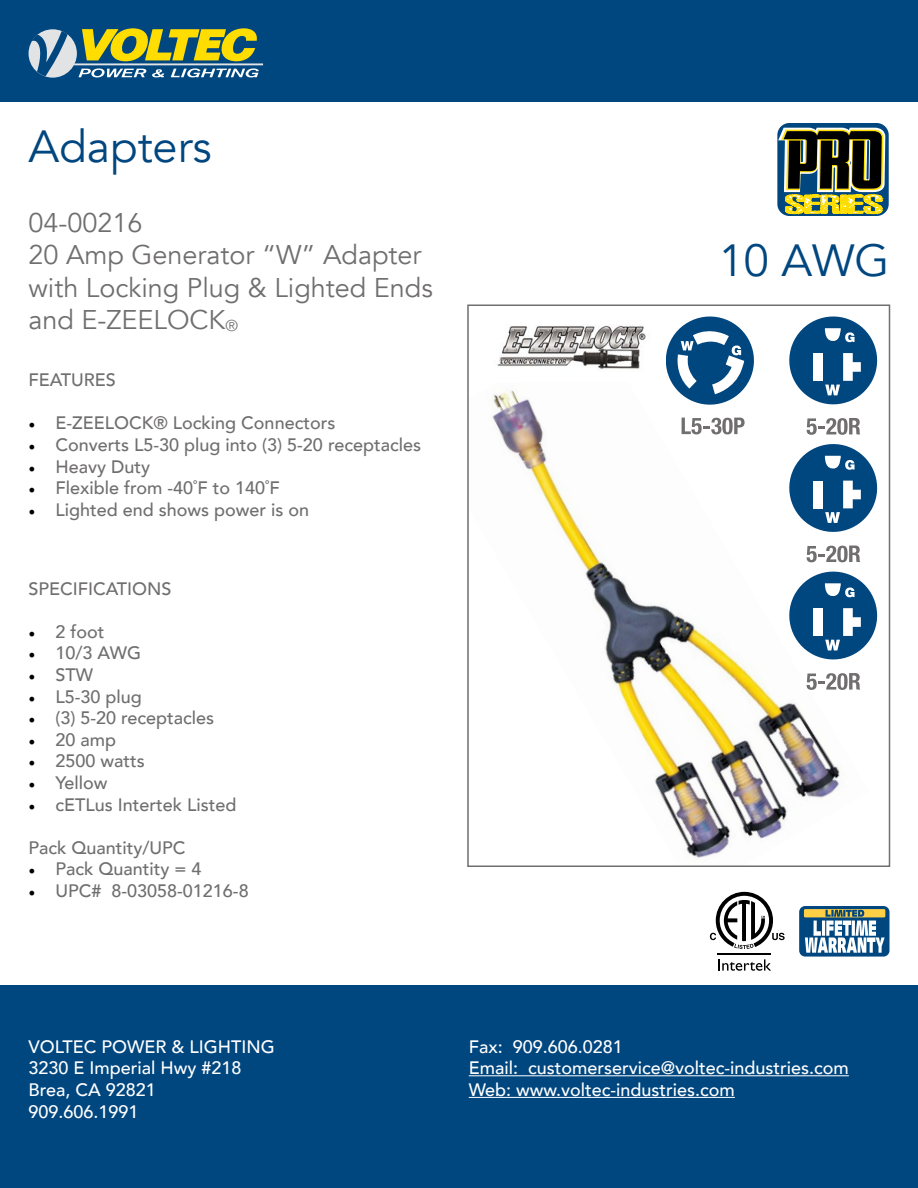
<style>
.page{position:relative;width:918px;height:1188px;background:#fff}
.page>*{position:absolute;margin:0;border:0;box-sizing:border-box;transform-origin:0 0}
.t1{font:45px "Avenir";color:#00467f}
.t2{font:27px/32.4px "Avenir";color:#706e6e}
.t3{font:500 18px "Avenir";color:#706e6e}
.t4{font:500 18px "Avenir";color:#fff}
.s1{font-size:15.75px}
.s2{font-family:"Minion Pro";font-weight:400;color:#000}
</style>
<div class="page">
<div style="left:0;top:0;width:918px;height:102px;background:#00467f"></div>
<div style="left:0;top:986px;width:918px;height:202px;background:#00467f"></div>
<hr style="left:74px;top:63px;width:189px;height:2px;background:#e2e3e4">
<svg style="left:29px;top:28px;width:230px;height:49px"></svg>
<hr style="left:469px;top:1075px;width:380px;height:1px;background:#fff">
<hr style="left:469px;top:1097px;width:266px;height:1px;background:#fff">
<img style="left:492px;top:390px;width:349px;height:469px">
<div style="left:467px;top:304px;width:423px;height:563px;border:2px solid #706e6e"></div>
<div style="left:799px;top:906px;width:91px;height:51px;background:#00467f;border-radius:6px"></div>
<svg style="left:804px;top:909px;width:81px;height:8px"></svg>
<svg style="left:805px;top:910px;width:80px;height:43px"></svg>
<svg style="left:718px;top:959px;width:53px;height:12px"></svg>
<svg style="left:710px;top:891px;width:75px;height:58px"></svg>
<hr style="left:718px;top:953px;width:53px;height:2px;background:#000">
<svg style="left:721px;top:125px;width:167px;height:636px"></svg>
<svg style="left:780px;top:125px;width:104px;height:304px"></svg>
<svg style="left:782px;top:123px;width:101px;height:145px"></svg>
<svg style="left:651px;top:308px;width:118px;height:126px"></svg>
<svg style="left:785px;top:312px;width:97px;height:378px"></svg>
<img style="left:497px;top:312px;width:168px;height:69px">
<p class="t1" style="left:28px;top:120px;width:185px">Adapters</p>
<p class="t2" style="left:28px;top:207px;width:116px">04-00216</p>
<p class="t2" style="left:28px;top:239px;width:406px">20 Amp Generator “W” Adapter with Locking Plug &amp; Lighted Ends</p>
<p class="t2" style="left:28px;top:304px;width:211px">and E-ZEELOCK<span class="s1">®</span></p>
<p class="t3" style="left:28px;top:364px;width:89px">FEATURES</p>
<p class="t3" style="left:28px;top:408px;width:308px"><span class="s2">•</span> E-ZEELOCK® Locking Connectors</p>
<p class="t3" style="left:28px;top:429px;width:394px"><span class="s2">•</span> Converts L5-30 plug into (3) 5-20 receptacles</p>
<p class="t3" style="left:28px;top:451px;width:123px"><span class="s2">•</span> Heavy Duty</p>
<p class="t3" style="left:28px;top:472px;width:253px"><span class="s2">•</span> Flexible from -40˚F to 140˚F</p>
<p class="t3" style="left:28px;top:494px;width:282px"><span class="s2">•</span> Lighted end shows power is on</p>
<p class="t3" style="left:28px;top:573px;width:145px">SPECIFICATIONS</p>
<p class="t3" style="left:28px;top:616px;width:78px"><span class="s2">•</span> 2 foot</p>
<p class="t3" style="left:28px;top:638px;width:114px"><span class="s2">•</span> 10/3 AWG</p>
<p class="t3" style="left:28px;top:659px;width:66px"><span class="s2">•</span> STW</p>
<p class="t3" style="left:28px;top:681px;width:115px"><span class="s2">•</span> L5-30 plug</p>
<p class="t3" style="left:28px;top:702px;width:187px"><span class="s2">•</span> (3) 5-20 receptacles</p>
<p class="t3" style="left:28px;top:724px;width:89px"><span class="s2">•</span> 20 amp</p>
<p class="t3" style="left:28px;top:746px;width:118px"><span class="s2">•</span> 2500 watts</p>
<p class="t3" style="left:28px;top:767px;width:81px"><span class="s2">•</span> Yellow</p>
<p class="t3" style="left:28px;top:789px;width:210px"><span class="s2">•</span> cETLus Intertek Listed</p>
<p class="t3" style="left:28px;top:832px;width:159px">Pack Quantity/UPC</p>
<p class="t3" style="left:28px;top:854px;width:175px"><span class="s2">•</span> Pack Quantity = 4</p>
<p class="t3" style="left:28px;top:875px;width:222px"><span class="s2">•</span> UPC# 8-03058-01216-8</p>
<p class="t1" style="left:719px;top:234px;width:172px">10 AWG</p>
<p class="t4" style="left:28px;top:1031px;width:248px">VOLTEC POWER &amp; LIGHTING</p>
<p class="t4" style="left:28px;top:1053px;width:215px">3230 E Imperial Hwy #218</p>
<p class="t4" style="left:28px;top:1074px;width:129px">Brea, CA 92821</p>
<p class="t4" style="left:28px;top:1096px;width:112px">909.606.1991</p>
<p class="t4" style="left:469px;top:1031px;width:156px">Fax: 909.606.0281</p>
<p class="t4" style="left:469px;top:1053px;width:382px">Email: customerservice@voltec-industries.com</p>
<p class="t4" style="left:469px;top:1074px;width:268px">Web: www.voltec-industries.com</p>
</div>
